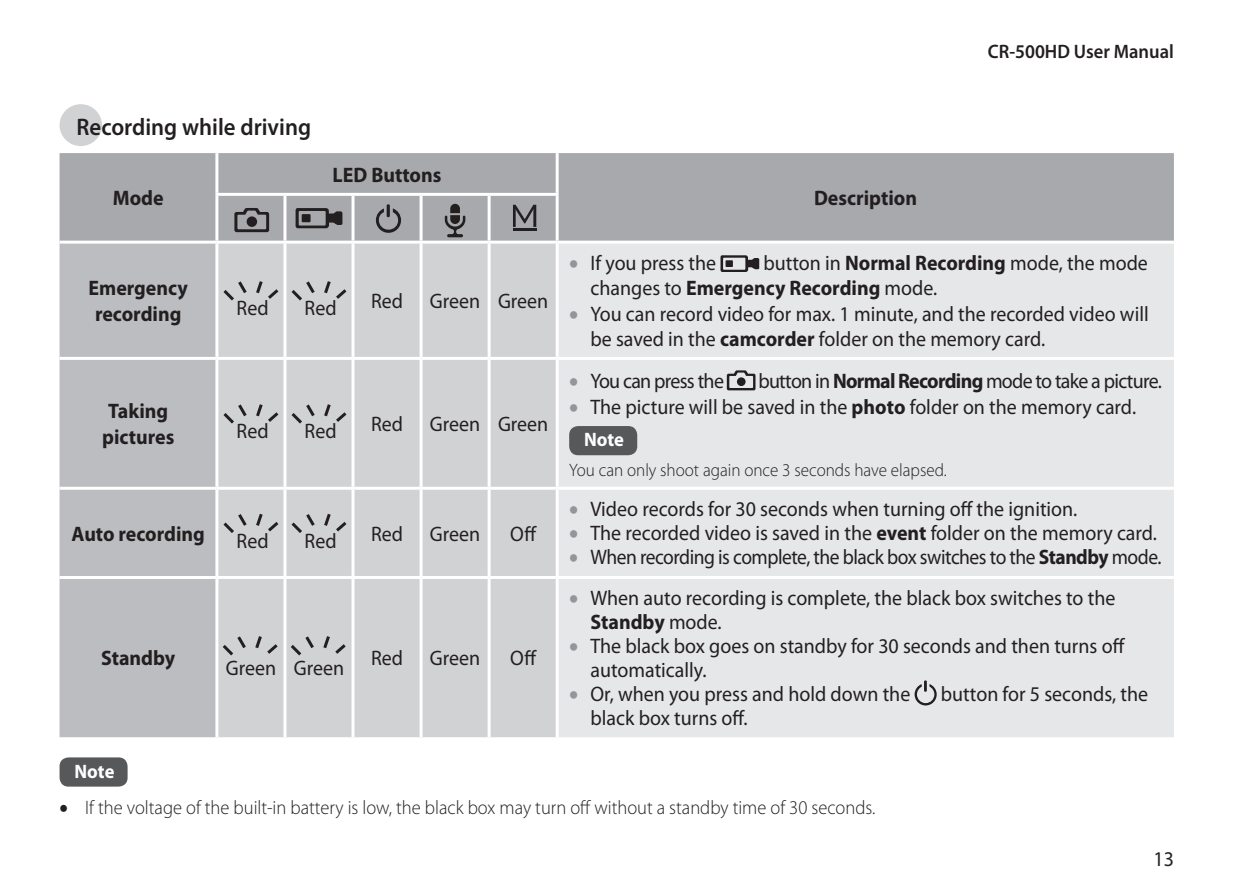
<style>
.page{position:relative;width:1259px;height:893px;background:#fff}
.page>*{position:absolute;margin:0;border:0;box-sizing:border-box;transform-origin:0 0}
.t1{font:600 24px "Myriad Pro";color:#231f20;scale:.95 1}
.t2{font:21px/25.5px "Myriad Pro";color:#231f20;scale:.95 1}
.t3{font:700 21px/25.5px "Myriad Pro";color:#231f20;text-align:center;scale:.95 1}
.t4{font:21px "Myriad Pro";letter-spacing:-.025em;color:#231f20;scale:.93 1}
.t5{font:21px "Myriad Pro";letter-spacing:-.035em;color:#231f20;scale:.95 1}
.t6{font:300 19.5px "Myriad Pro";color:#231f20;scale:.95 1}
.t7{font:600 19.5px "Myriad Pro";color:#231f20;scale:.95 1}
.t8{font:700 19.5px "Myriad Pro";letter-spacing:-.005em;color:#fff;scale:.95 1}
.t9{font:300 18px "Myriad Pro";color:#231f20;scale:.95 1}
.s1{color:#939598}
.s2{font-weight:700}
</style>
<div class="page">
<div style="left:60px;top:153px;width:1114px;height:88px;background:#a8a9ad"></div>
<div style="left:60px;top:244px;width:155px;height:493px;background:#bcbdc0"></div>
<div style="left:218px;top:244px;width:338px;height:493px;background:#d1d2d4"></div>
<div style="left:559px;top:244px;width:615px;height:493px;background:#e6e7e9"></div>
<hr style="left:215px;top:153px;width:3px;height:40px;background:#fff">
<hr style="left:556px;top:153px;width:3px;height:40px;background:#fff">
<hr style="left:215px;top:196px;width:3px;height:45px;background:#fff">
<hr style="left:215px;top:193px;width:70px;height:3px;background:#fff">
<hr style="left:283px;top:196px;width:3px;height:45px;background:#fff">
<hr style="left:285px;top:193px;width:68px;height:3px;background:#fff">
<hr style="left:351px;top:196px;width:3px;height:45px;background:#fff">
<hr style="left:353px;top:193px;width:68px;height:3px;background:#fff">
<hr style="left:419px;top:196px;width:3px;height:45px;background:#fff">
<hr style="left:421px;top:193px;width:68px;height:3px;background:#fff">
<hr style="left:487px;top:196px;width:3px;height:45px;background:#fff">
<hr style="left:556px;top:196px;width:3px;height:45px;background:#fff">
<hr style="left:489px;top:193px;width:70px;height:3px;background:#fff">
<hr style="left:283px;top:244px;width:3px;height:113px;background:#fff">
<hr style="left:351px;top:244px;width:3px;height:113px;background:#fff">
<hr style="left:419px;top:244px;width:3px;height:113px;background:#fff">
<hr style="left:487px;top:244px;width:3px;height:113px;background:#fff">
<hr style="left:60px;top:357px;width:157px;height:3px;background:#fff">
<hr style="left:217px;top:357px;width:68px;height:3px;background:#fff">
<hr style="left:283px;top:360px;width:3px;height:127px;background:#fff">
<hr style="left:285px;top:357px;width:68px;height:3px;background:#fff">
<hr style="left:351px;top:360px;width:3px;height:127px;background:#fff">
<hr style="left:353px;top:357px;width:68px;height:3px;background:#fff">
<hr style="left:419px;top:360px;width:3px;height:127px;background:#fff">
<hr style="left:421px;top:357px;width:68px;height:3px;background:#fff">
<hr style="left:487px;top:360px;width:3px;height:127px;background:#fff">
<hr style="left:489px;top:357px;width:68px;height:3px;background:#fff">
<hr style="left:557px;top:357px;width:617px;height:3px;background:#fff">
<hr style="left:60px;top:487px;width:157px;height:3px;background:#fff">
<hr style="left:217px;top:487px;width:68px;height:3px;background:#fff">
<hr style="left:283px;top:490px;width:3px;height:86px;background:#fff">
<hr style="left:285px;top:487px;width:68px;height:3px;background:#fff">
<hr style="left:351px;top:490px;width:3px;height:86px;background:#fff">
<hr style="left:353px;top:487px;width:68px;height:3px;background:#fff">
<hr style="left:419px;top:490px;width:3px;height:86px;background:#fff">
<hr style="left:421px;top:487px;width:68px;height:3px;background:#fff">
<hr style="left:487px;top:490px;width:3px;height:86px;background:#fff">
<hr style="left:489px;top:487px;width:68px;height:3px;background:#fff">
<hr style="left:557px;top:487px;width:617px;height:3px;background:#fff">
<hr style="left:60px;top:576px;width:157px;height:3px;background:#fff">
<hr style="left:217px;top:576px;width:68px;height:3px;background:#fff">
<hr style="left:283px;top:579px;width:3px;height:158px;background:#fff">
<hr style="left:285px;top:576px;width:68px;height:3px;background:#fff">
<hr style="left:351px;top:579px;width:3px;height:158px;background:#fff">
<hr style="left:353px;top:576px;width:68px;height:3px;background:#fff">
<hr style="left:419px;top:579px;width:3px;height:158px;background:#fff">
<hr style="left:421px;top:576px;width:68px;height:3px;background:#fff">
<hr style="left:487px;top:579px;width:3px;height:158px;background:#fff">
<hr style="left:489px;top:576px;width:68px;height:3px;background:#fff">
<hr style="left:557px;top:576px;width:617px;height:3px;background:#fff">
<svg style="left:234px;top:208px;width:35px;height:24px"></svg>
<div style="left:247px;top:216px;width:10px;height:11px;background:#231f20;border-radius:50%"></div>
<svg style="left:295px;top:208px;width:47px;height:20px"></svg>
<svg style="left:376px;top:204px;width:25px;height:29px"></svg>
<svg style="left:445px;top:204px;width:20px;height:33px"></svg>
<hr style="left:513px;top:229px;width:23px;height:2px;background:#231f20">
<svg style="left:513px;top:205px;width:23px;height:22px"></svg>
<svg style="left:220px;top:278px;width:62px;height:26px;background:#c1c2c4"></svg>
<svg style="left:288px;top:278px;width:62px;height:26px;background:#c1c2c4"></svg>
<svg style="left:720px;top:255px;width:39px;height:17px"></svg>
<svg style="left:220px;top:401px;width:62px;height:26px;background:#c1c2c4"></svg>
<svg style="left:288px;top:401px;width:62px;height:26px;background:#c1c2c4"></svg>
<svg style="left:727px;top:370px;width:28px;height:20px"></svg>
<div style="left:737px;top:377px;width:8px;height:9px;background:#231f20;border-radius:50%"></div>
<div style="left:569px;top:426px;width:68px;height:29px;background:#57585a;border-radius:9px"></div>
<svg style="left:220px;top:510px;width:62px;height:26px;background:#c1c2c4"></svg>
<svg style="left:288px;top:510px;width:62px;height:26px;background:#c1c2c4"></svg>
<svg style="left:219px;top:633px;width:62px;height:26px;background:#c1c2c4"></svg>
<svg style="left:287px;top:633px;width:62px;height:26px;background:#c1c2c4"></svg>
<svg style="left:914px;top:680px;width:22px;height:25px"></svg>
<div style="left:60px;top:757px;width:68px;height:30px;background:#57585a;border-radius:9px"></div>
<div style="left:60px;top:104px;width:42px;height:42px;background:#d1d2d4;border-radius:50%"></div>
<p class="t7" style="left:988px;top:39px;width:197px">CR-500HD User Manual</p>
<p class="t1" style="left:77px;top:111px;width:248px">Recording while driving</p>
<p class="t3" style="left:113px;top:185px;width:55px">Mode</p>
<p class="t3" style="left:333px;top:161px;width:116px">LED Buttons</p>
<p class="t3" style="left:88px;top:275px;width:106px">Emergency recording</p>
<p class="t3" style="left:102px;top:398px;width:78px;text-align:left">Taking pictures</p>
<p class="t2" style="left:237px;top:295px;width:35px">Red</p>
<p class="t2" style="left:305px;top:295px;width:35px">Red</p>
<p class="t2" style="left:371px;top:288px;width:35px">Red</p>
<p class="t2" style="left:430px;top:288px;width:126px">Green Green</p>
<p class="t2" style="left:237px;top:418px;width:35px">Red</p>
<p class="t2" style="left:305px;top:418px;width:35px">Red</p>
<p class="t2" style="left:371px;top:411px;width:35px">Red</p>
<p class="t2" style="left:430px;top:411px;width:126px">Green Green</p>
<p class="t3" style="left:72px;top:520px;width:142px">Auto recording</p>
<p class="t2" style="left:237px;top:528px;width:35px">Red</p>
<p class="t2" style="left:305px;top:528px;width:35px">Red</p>
<p class="t2" style="left:371px;top:521px;width:35px">Red</p>
<p class="t2" style="left:430px;top:521px;width:54px">Green</p>
<p class="t2" style="left:510px;top:521px;width:29px">Off</p>
<p class="t3" style="left:101px;top:645px;width:80px">Standby</p>
<p class="t2" style="left:226px;top:654px;width:126px">Green Green</p>
<p class="t2" style="left:371px;top:645px;width:35px">Red</p>
<p class="t2" style="left:430px;top:645px;width:54px">Green</p>
<p class="t2" style="left:510px;top:645px;width:29px">Off</p>
<p class="t3" style="left:814px;top:185px;width:110px">Description</p>
<p class="t2" style="left:569px;top:250px;width:156px"><span class="s1">•</span> If you press the</p>
<p class="t2" style="left:590px;top:250px;width:588px;text-indent:173px">button in <span class="s2">Normal Recording</span> mode, the mode changes to <span class="s2">Emergency Recording</span> mode.</p>
<p class="t2" style="left:590px;top:301px;width:589px;text-indent:-21px"><span class="s1">•</span> You can record video for max. 1 minute, and the recorded video will be saved in the <span class="s2">camcorder</span> folder on the memory card.</p>
<p class="t5" style="left:569px;top:368px;width:164px"><span class="s1">•</span> You can press the</p>
<p class="t5" style="left:758px;top:368px;width:426px">button in <span class="s2">Normal Recording</span> mode to take a picture.</p>
<p class="t2" style="left:569px;top:394px;width:598px"><span class="s1">•</span> The picture will be saved in the <span class="s2">photo</span> folder on the memory card.</p>
<p class="t8" style="left:584px;top:427px;width:44px">Note</p>
<p class="t9" style="left:569px;top:460px;width:399px">You can only shoot again once 3 seconds have elapsed.</p>
<p class="t2" style="left:569px;top:496px;width:536px"><span class="s1">•</span> Video records for 30 seconds when turning off the ignition.</p>
<p class="t2" style="left:569px;top:520px;width:620px"><span class="s1">•</span> The recorded video is saved in the <span class="s2">event</span> folder on the memory card.</p>
<p class="t4" style="left:569px;top:544px;width:638px"><span class="s1">•</span> When recording is complete, the black box switches to the <span class="s2">Standby</span> mode.</p>
<p class="t2" style="left:590px;top:586px;width:554px;line-height:24px;text-indent:-21px"><span class="s1">•</span> When auto recording is complete, the black box switches to the<br><span class="s2">Standby</span> mode.</p>
<p class="t2" style="left:590px;top:634px;width:564px;line-height:24px;text-indent:-21px"><span class="s1">•</span> The black box goes on standby for 30 seconds and then turns off automatically.</p>
<p class="t2" style="left:569px;top:681px;width:361px"><span class="s1">•</span> Or, when you press and hold down the</p>
<p class="t2" style="left:941px;top:681px;width:220px">button for 5 seconds, the</p>
<p class="t2" style="left:590px;top:705px;width:167px">black box turns off.</p>
<p class="t8" style="left:75px;top:758px;width:44px">Note</p>
<p class="t6" style="left:60px;top:796px;width:860px">• If the voltage of the built-in battery is low, the black box may turn off without a standby time of 30 seconds.</p>
<p class="t2" style="left:1153px;top:846px;width:23px">13</p>
</div>
